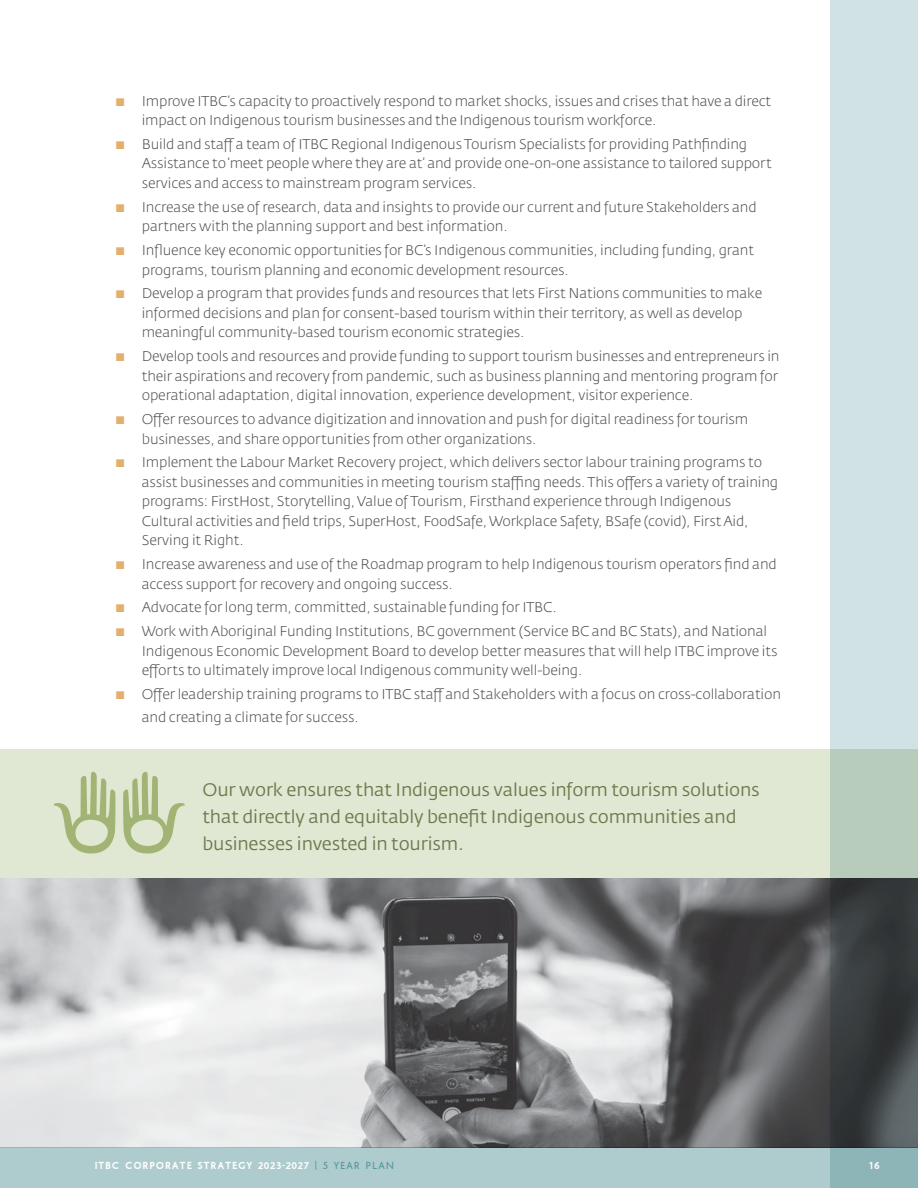
<style>
.page{position:relative;width:918px;height:1188px;background:#fff}
.page>*{position:absolute;margin:0;border:0;box-sizing:border-box;transform-origin:0 0}
.t1{font:18px/27px "Fedra Sans Std";letter-spacing:-.01em;color:#6d7a4e}
.t2{font:300 13.95px/19.5px "Fedra Sans Std";letter-spacing:-.01em;color:#4d4d4f}
.t3{font:700 10.5px "Aboriginal Sans";color:#fff}
.t4{font:700 10.35px "Aboriginal Sans";letter-spacing:.01em;color:#fff}
.s1{color:#e4ae6c}
.s2{font-weight:400;color:#59979c}
</style>
<div class="page">
<div style="left:0;top:749px;width:918px;height:132px;background:#e0e7d2"></div>
<img style="left:0;top:879px;width:830px;height:269px">
<svg style="left:830px;top:0;width:88px;height:1148px;background:#a9b9b8"></svg>
<svg style="left:0;top:1148px;width:918px;height:40px;background:#abc9cb"></svg>
<svg style="left:123px;top:772px;width:62px;height:82px"></svg>
<svg style="left:54px;top:772px;width:61px;height:82px"></svg>
<p class="t2" style="left:142px;top:91px;width:631px;text-indent:-27px"><span class="s1">▪</span> Improve ITBC’s capacity to proactively respond to market shocks, issues and crises that have a direct impact on Indigenous tourism businesses and the Indigenous tourism workforce.</p>
<p class="t2" style="left:142px;top:134px;width:632px;text-indent:-27px"><span class="s1">▪</span> Build and staff a team of ITBC Regional Indigenous Tourism Specialists for providing Pathfinding<br>Assistance to ‘meet people where they are at’ and provide one-on-one assistance to tailored support services and access to mainstream program services.</p>
<p class="t2" style="left:142px;top:197px;width:616px;text-indent:-27px"><span class="s1">▪</span> Increase the use of research, data and insights to provide our current and future Stakeholders and partners with the planning support and best information.</p>
<p class="t2" style="left:142px;top:240px;width:614px;text-indent:-27px"><span class="s1">▪</span> Influence key economic opportunities for BC’s Indigenous communities, including funding, grant programs, tourism planning and economic development resources.</p>
<p class="t2" style="left:142px;top:284px;width:622px;text-indent:-27px"><span class="s1">▪</span> Develop a program that provides funds and resources that lets First Nations communities to make informed decisions and plan for consent-based tourism within their territory, as well as develop meaningful community-based tourism economic strategies.</p>
<p class="t2" style="left:142px;top:347px;width:639px;text-align:justify;text-indent:-27px"><span class="s1">▪</span> Develop tools and resources and provide funding to support tourism businesses and entrepreneurs in their aspirations and recovery from pandemic, such as business planning and mentoring program for operational adaptation, digital innovation, experience development, visitor experience.</p>
<p class="t2" style="left:142px;top:409px;width:608px;text-indent:-27px"><span class="s1">▪</span> Offer resources to advance digitization and innovation and push for digital readiness for tourism businesses, and share opportunities from other organizations.</p>
<p class="t2" style="left:142px;top:453px;width:638px;text-indent:-27px"><span class="s1">▪</span> Implement the Labour Market Recovery project, which delivers sector labour training programs to assist businesses and communities in meeting tourism staffing needs. This offers a variety of training programs: FirstHost, Storytelling, Value of Tourism, Firsthand experience through Indigenous Cultural activities and field trips, SuperHost, FoodSafe, Workplace Safety, BSafe (covid), First Aid, Serving it Right.</p>
<p class="t2" style="left:142px;top:555px;width:637px;text-indent:-27px"><span class="s1">▪</span> Increase awareness and use of the Roadmap program to help Indigenous tourism operators find and access support for recovery and ongoing success.</p>
<p class="t2" style="left:115px;top:598px;width:440px"><span class="s1">▪</span> Advocate for long term, committed, sustainable funding for ITBC.</p>
<p class="t2" style="left:142px;top:622px;width:637px;text-indent:-27px"><span class="s1">▪</span> Work with Aboriginal Funding Institutions, BC government (Service BC and BC Stats), and National<br>Indigenous Economic Development Board to develop better measures that will help ITBC improve its efforts to ultimately improve local Indigenous community well-being.</p>
<p class="t2" style="left:142px;top:683px;width:641px;line-height:22.5px;text-indent:-27px"><span class="s1">▪</span> Offer leadership training programs to ITBC staff and Stakeholders with a focus on cross-collaboration and creating a climate for success.</p>
<p class="t1" style="left:202px;top:776px;width:559px">Our work ensures that Indigenous values inform tourism solutions that directly and equitably benefit Indigenous communities and businesses invested in tourism.</p>
<p class="t4" style="left:95px;top:1158px;width:39px">ITBC COR</p>
<p class="t4" style="left:150px;top:1158px;width:15px">PORATE</p>
<p class="t4" style="left:198px;top:1158px;width:8px">STRATEG</p>
<p class="t4" style="left:247px;top:1158px;width:149px">Y 2023-2027 <span class="s2">| 5 YEAR PLAN</span></p>
<p class="t3" style="left:868px;top:1158px;width:14px">16</p>
</div>
